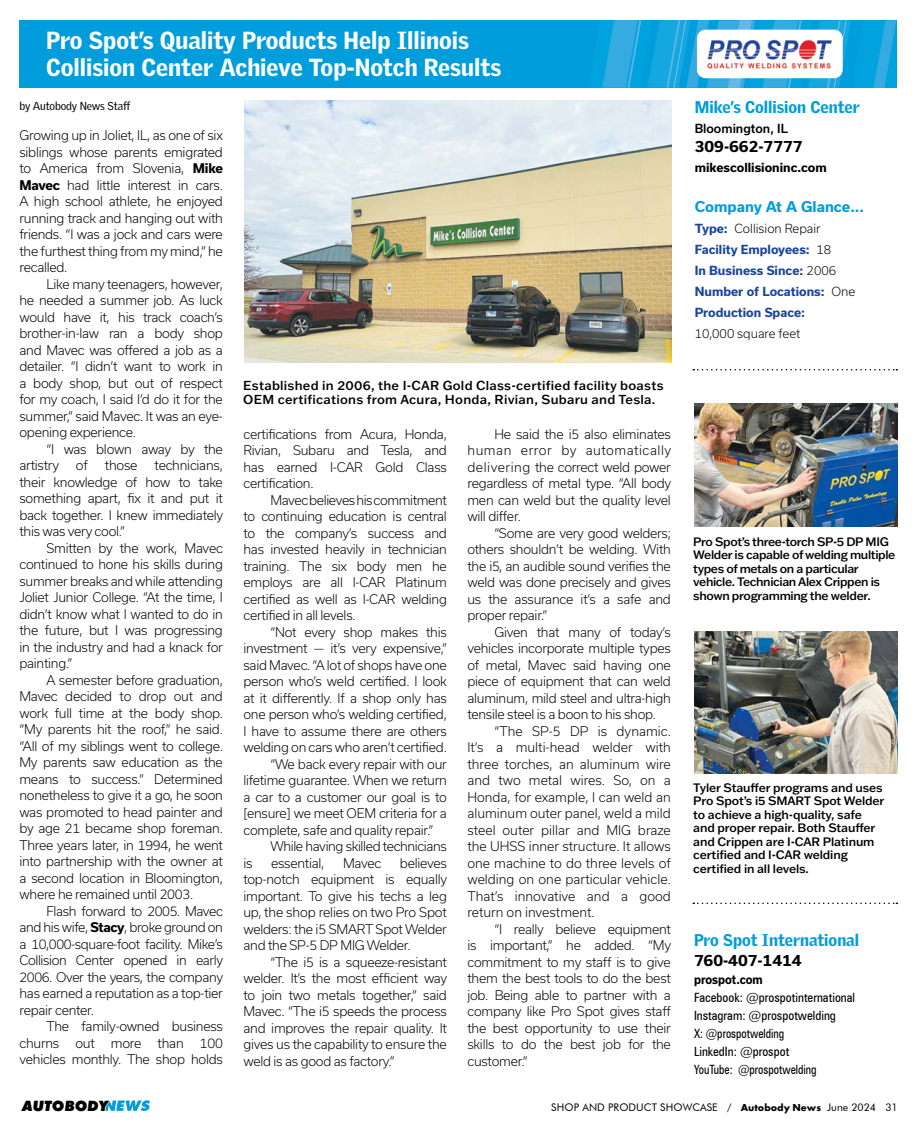
<style>
.page{position:relative;width:918px;height:1134px;background:#fff}
.page>*{position:absolute;margin:0;border:0;box-sizing:border-box;transform-origin:0 0}
.t1{font:900 24px/27px "Griffith Gothic";color:#fff}
.t2{font:900 16.5px "Griffith Gothic";color:#009ddc}
.t3{font:italic 800 15.45px "Futura PT";color:#000}
.t4{font:700 15px "Usual";color:#000}
.t5{font:700 14.25px "Usual";color:#009ddc}
.t6{font:300 12.75px/16.5px "Usual";letter-spacing:-.02em;color:#000;text-align:justify}
.t7{font:500 12.75px/13.5px "Franklin Gothic ATF";letter-spacing:.02em;color:#000}
.t8{font:condensed 12.75px/18px "Zurich BT";color:#000}
.t9{font:500 12px/13.5px "Franklin Gothic ATF";letter-spacing:-.025em;color:#000}
.t10{font:700 12px/21px "Usual";color:#19459d}
.t11{font:700 12px "Usual";color:#000}
.t12{font:300 12px "Usual";color:#000}
.t13{font:500 12px "Usual";color:#000}
.t14{font:700 12px "Usual";color:#000;scale:.9 1}
.t15{font:11.25px "Griffith Gothic";letter-spacing:-.015em;color:#000}
.t16{font:10.5px "Futura BT";letter-spacing:.01em;color:#000}
.s1{font-weight:700}
.s2{font-weight:300;color:#000}
.s3{font-family:"Futura PT";font-weight:700}
</style>
<div class="page">
<svg style="left:105px;top:1100px;width:45px;height:11px"></svg>
<div style="left:19px;top:20px;width:878px;height:68px;background:#009ddc"></div>
<svg style="left:602px;top:20px;width:294px;height:68px"></svg>
<svg style="left:693px;top:369px;width:204px;height:2px"></svg>
<svg style="left:693px;top:903px;width:204px;height:1px"></svg>
<img style="left:244px;top:100px;width:428px;height:263px">
<div style="left:697px;top:30px;width:146px;height:48px;background:#fff;border-radius:9px"></div>
<img style="left:707px;top:39px;width:125px;height:30px">
<img style="left:694px;top:404px;width:203px;height:122px">
<img style="left:694px;top:632px;width:203px;height:141px">
<h1 class="t1" style="left:46px;top:27px;width:457px">Pro Spot’s Quality Products Help Illinois<br>Collision Center Achieve Top-Notch Results</h1>
<p class="t15" style="left:19px;top:99px;width:112px">by Autobody News Staff</p>
<p class="t6" style="left:19px;top:127px;width:205px">Growing up in Joliet, IL, as one of six siblings whose parents emigrated to America from Slovenia, <span class="s1">Mike Mavec</span> had little interest in cars.<br>A high school athlete, he enjoyed running track and hanging out with friends. “I was a jock and cars were the furthest thing from my mind,” he recalled.</p>
<p class="t6" style="left:19px;top:276px;width:205px;text-indent:27px">Like many teenagers, however, he needed a summer job. As luck would have it, his track coach’s brother-in-law ran a body shop and Mavec was offered a job as a detailer. “I didn’t want to work in a body shop, but out of respect for my coach, I said I’d do it for the summer,” said Mavec. It was an eye&shy;opening experience.</p>
<p class="t6" style="left:19px;top:441px;width:205px;text-indent:27px">“I was blown away by the artistry</p>
<p class="t2" style="left:695px;top:97px;width:167px">Mike’s Collision Center</p>
<p class="t13" style="left:695px;top:121px;width:95px">Bloomington, IL</p>
<p class="t4" style="left:695px;top:138px;width:109px">309-662-7777</p>
<p class="t11" style="left:695px;top:160px;width:134px">mikescollisioninc.com</p>
<p class="t5" style="left:695px;top:198px;width:171px">Company At A Glance...</p>
<p class="t10" style="left:695px;top:218px;width:162px">Type: <span class="s2">Collision Repair<br></span>Facility Employees: <span class="s2">18<br></span>In Business Since: <span class="s2">2006<br></span>Number of Locations: <span class="s2">One<br></span>Production Space:</p>
<p class="t12" style="left:695px;top:326px;width:107px">10,000 square feet</p>
<p class="t7" style="left:243px;top:378px;width:422px">Established in 2006, the I-CAR Gold Class-certified facility boasts<br>OEM certifications from Acura, Honda, Rivian, Subaru and Tesla.</p>
<p class="t6" style="left:243px;top:426px;width:205px">certifications from Acura, Honda, Rivian, Subaru and Tesla, and has earned I-CAR Gold Class certification.</p>
<p class="t6" style="left:243px;top:492px;width:205px;text-indent:27px">Mavec believes his commitment to continuing education is central to the company’s success and has invested heavily in technician training. The six body men he employs are all I-CAR Platinum certified as well as I-CAR welding certified in all levels.</p>
<p class="t6" style="left:270px;top:624px;width:178px">“Not every shop makes this</p>
<p class="t6" style="left:243px;top:640px;width:205px">investment — it’s very expensive,”</p>
<p class="t6" style="left:243px;top:657px;width:205px">said Mavec. “A lot of shops have one</p>
<p class="t6" style="left:243px;top:673px;width:205px">person who’s weld certified. I look</p>
<p class="t6" style="left:243px;top:690px;width:205px">at it differently. If a shop only has</p>
<p class="t6" style="left:243px;top:706px;width:205px">one person who’s welding certified,</p>
<p class="t6" style="left:243px;top:723px;width:205px">I have to assume there are others</p>
<p class="t6" style="left:243px;top:739px;width:205px">welding on cars who aren’t certified.</p>
<p class="t6" style="left:270px;top:756px;width:178px">“We back every repair with our</p>
<p class="t6" style="left:243px;top:772px;width:205px">lifetime guarantee. When we return</p>
<p class="t6" style="left:243px;top:789px;width:205px">a car to a customer our goal is to</p>
<p class="t6" style="left:243px;top:805px;width:205px">[ensure] we meet OEM criteria for a</p>
<p class="t6" style="left:243px;top:822px;width:192px">complete, safe and quality repair.”</p>
<p class="t6" style="left:270px;top:838px;width:178px">While having skilled technicians</p>
<p class="t6" style="left:243px;top:855px;width:11px">is</p>
<p class="t6" style="left:271px;top:855px;width:55px">essential,</p>
<p class="t6" style="left:343px;top:855px;width:40px">Mavec</p>
<p class="t6" style="left:467px;top:426px;width:205px;text-indent:27px">He said the i5 also eliminates human error by automatically delivering the correct weld power regardless of metal type. “All body men can weld but the quality level will differ.</p>
<p class="t6" style="left:467px;top:525px;width:205px;text-indent:27px">“Some are very good welders; others shouldn’t be welding. With the i5, an audible sound verifies the weld was done precisely and gives us the assurance it’s a safe and proper repair.”</p>
<p class="t6" style="left:467px;top:624px;width:205px;text-indent:27px">Given that many of today’s vehicles incorporate multiple types of metal, Mavec said having one piece of equipment that can weld aluminum, mild steel and ultra-high tensile steel is a boon to his shop.</p>
<p class="t6" style="left:467px;top:722px;width:205px;text-indent:27px">“The SP-5 DP is dynamic.<br>It’s a multi-head welder with three torches, an aluminum wire and two metal wires. So, on a Honda, for example, I can weld an aluminum outer panel, weld a mild steel outer pillar and MIG braze the UHSS inner structure. It allows one machine to do three levels of welding on one particular vehicle.<br>That’s innovative and a good return on investment.</p>
<p class="t6" style="left:467px;top:920px;width:205px;text-indent:27px">“I really believe equipment is important,” he added. “My commitment to my staff is to give them the best tools to do the best job. Being able to partner with a company like Pro Spot gives staff the best opportunity to use their skills to do the best job for the customer.”</p>
<p class="t2" style="left:694px;top:931px;width:167px">Pro Spot International</p>
<p class="t6" style="left:76px;top:457px;width:13px">of</p>
<p class="t6" style="left:105px;top:457px;width:34px">those</p>
<p class="t6" style="left:19px;top:457px;width:205px;text-indent:135px">technicians, their knowledge of how to take something apart, fix it and put it back together. I knew immediately this was very cool.”</p>
<p class="t6" style="left:19px;top:540px;width:205px;text-indent:27px">Smitten by the work, Mavec continued to hone his skills during summer breaks and while attending Joliet Junior College. “At the time, I didn’t know what I wanted to do in the future, but I was progressing in the industry and had a knack for painting.”</p>
<p class="t6" style="left:19px;top:672px;width:205px;text-indent:27px">A semester before graduation, Mavec decided to drop out and work full time at the body shop. “My parents hit the roof,” he said. “All of my siblings went to college.<br>My parents saw education as the means to success.” Determined nonetheless to give it a go, he soon was promoted to head painter and by age 21 became shop foreman.<br>Three years later, in 1994, he went into partnership with the owner at a second location in Bloomington, where he remained until 2003.</p>
<p class="t6" style="left:19px;top:903px;width:205px;text-indent:27px">Flash forward to 2005. Mavec and his wife, <span class="s1">Stacy</span>, broke ground on a 10,000-square-foot facility. Mike’s Collision Center opened in early 2006. Over the years, the company has earned a reputation as a top-tier repair center.</p>
<p class="t6" style="left:19px;top:1018px;width:205px;text-indent:27px">The family-owned business churns</p>
<p class="t9" style="left:693px;top:534px;width:204px">Pro Spot’s three-torch SP-5 DP MIG Welder is capable of welding multiple types of metals on a particular vehicle. Technician Alex Crippen is shown programming the welder.</p>
<p class="t9" style="left:693px;top:780px;width:193px">Tyler Stauffer programs and uses<br>Pro Spot’s i5 SMART Spot Welder to achieve a high-quality, safe and proper repair. Both Stauffer and Crippen are I-CAR Platinum certified and I-CAR welding certified in all levels.</p>
<p class="t6" style="left:243px;top:855px;width:205px;text-indent:157px">believes top-notch equipment is equally important. To give his techs a leg up, the shop relies on two Pro Spot welders: the i5 SMART Spot Welder and the SP-5 DP MIG Welder.</p>
<p class="t6" style="left:243px;top:954px;width:205px;text-indent:27px">“The i5 is a squeeze-resistant welder. It’s the most efficient way to join two metals together,” said Mavec. “The i5 speeds the process and improves the repair quality. It gives us the capability to ensure the weld is as good as factory.”</p>
<p class="t4" style="left:694px;top:952px;width:109px">760-407-1414</p>
<p class="t14" style="left:694px;top:973px;width:78px">prospot.com</p>
<p class="t8" style="left:694px;top:988px;width:163px">Facebook: @prospotinternational<br>Instagram: @prospotwelding<br>X: @prospotwelding<br>LinkedIn: @prospot<br>YouTube: @prospotwelding</p>
<p class="t6" style="left:75px;top:1035px;width:21px">out</p>
<p class="t6" style="left:111px;top:1035px;width:32px">more</p>
<p class="t6" style="left:158px;top:1035px;width:28px">than</p>
<p class="t6" style="left:19px;top:1035px;width:205px;text-align:right">100<br>vehicles monthly. The shop holds</p>
<p class="t3" style="left:22px;top:1096px;width:88px">AUTOBODY</p>
<p class="t16" style="left:551px;top:1101px;width:348px">SHOP AND PRODUCT SHOWCASE / <span class="s3">Autobody News</span> June 2024 31</p>
</div>
